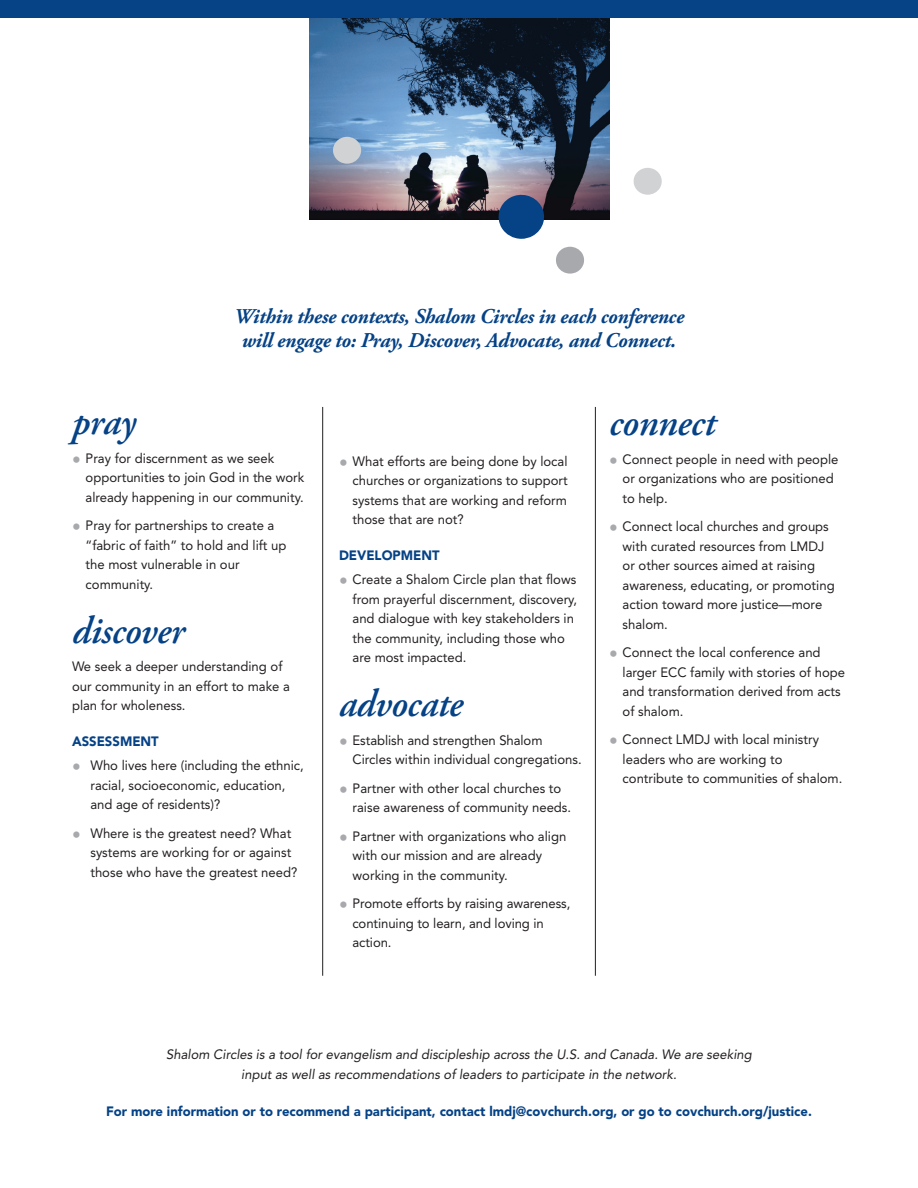
<style>
.page{position:relative;width:918px;height:1188px;background:#fff}
.page>*{position:absolute;margin:0;border:0;box-sizing:border-box;transform-origin:0 0}
.Headlings{font:italic 600 39px "Adobe Garamond Pro";letter-spacing:-.01em;color:#054286}
.Feature_type_-_itali{font:italic 700 21px/24px "Adobe Garamond Pro";letter-spacing:-.01em;color:#054286;text-align:center}
.Body{font:13.5px/19.5px "Avenir LT Std";color:#231f20}
.Body-2{font:italic 13.5px/19.5px "Avenir LT Std";color:#231f20;text-align:center}
.Subhead{font:900 13.5px "Avenir LT Std";color:#054286}
.s1{font-size:18px;color:#a8a9ad}
</style>
<div class="page">
<img style="left:309px;top:18px;width:301px;height:201px">
<svg style="left:498px;top:194px;width:47px;height:45px;background:#386094"></svg>
<svg style="left:556px;top:247px;width:28px;height:27px"></svg>
<svg style="left:633px;top:168px;width:29px;height:27px"></svg>
<svg style="left:333px;top:137px;width:29px;height:27px"></svg>
<hr style="left:322px;top:407px;width:1px;height:569px;background:#231f20">
<hr style="left:595px;top:407px;width:1px;height:569px;background:#231f20">
<div style="left:0;top:0;width:918px;height:18px;background:#054286"></div>
<p class="Feature_type_-_itali" style="left:234px;top:305px;width:452px">Within these contexts, Shalom Circles in each conference will engage to: Pray, Discover, Advocate, and Connect.</p>
<p class="Headlings" style="left:72px;top:400px;width:65px">pray</p>
<p class="Body" style="left:86px;top:449px;width:220px;text-indent:-14px"><span class="s1">•</span> Pray for discernment as we seek opportunities to join God in the work already happening in our community.</p>
<p class="Body" style="left:86px;top:516px;width:202px;text-indent:-14px"><span class="s1">•</span> Pray for partnerships to create a “fabric of faith” to hold and lift up the most vulnerable in our community.</p>
<p class="Headlings" style="left:72px;top:608px;width:114px">discover</p>
<p class="Body" style="left:72px;top:657px;width:219px">We seek a deeper understanding of our community in an effort to make a plan for wholeness.</p>
<p class="Subhead" style="left:72px;top:734px;width:88px">ASSESSMENT</p>
<p class="Body" style="left:90px;top:756px;width:215px;text-indent:-18px"><span class="s1">•</span> Who lives here (including the ethnic, racial, socioeconomic, education, and age of residents)?</p>
<p class="Body" style="left:90px;top:824px;width:209px;text-indent:-18px"><span class="s1">•</span> Where is the greatest need? What systems are working for or against those who have the greatest need?</p>
<p class="Body" style="left:353px;top:451px;width:217px;text-align:justify;text-indent:-14px"><span class="s1">•</span> What efforts are being done by local churches or organizations to support systems that are working and reform those that are not?</p>
<p class="Subhead" style="left:339px;top:547px;width:102px">DEVELOPMENT</p>
<p class="Body" style="left:353px;top:570px;width:226px;text-indent:-14px"><span class="s1">•</span> Create a Shalom Circle plan that flows from prayerful discernment, discovery, and dialogue with key stakeholders in the community, including those who are most impacted.</p>
<p class="Headlings" style="left:339px;top:681px;width:125px">advocate</p>
<p class="Body" style="left:353px;top:730px;width:231px;text-indent:-14px"><span class="s1">•</span> Establish and strengthen Shalom<br>Circles within individual congregations.</p>
<p class="Body" style="left:353px;top:778px;width:220px;text-indent:-14px"><span class="s1">•</span> Partner with other local churches to raise awareness of community needs.</p>
<p class="Body" style="left:353px;top:826px;width:215px;text-indent:-14px"><span class="s1">•</span> Partner with organizations who align with our mission and are already working in the community.</p>
<p class="Body" style="left:352px;top:894px;width:219px;text-indent:-13px"><span class="s1">•</span> Promote efforts by raising awareness, continuing to learn, and loving in action.</p>
<p class="Headlings" style="left:609px;top:400px;width:108px">connect</p>
<p class="Body" style="left:623px;top:449px;width:217px;text-indent:-14px"><span class="s1">•</span> Connect people in need with people or organizations who are positioned to help.</p>
<p class="Body" style="left:623px;top:517px;width:214px;text-indent:-14px"><span class="s1">•</span> Connect local churches and groups with curated resources from LMDJ or other sources aimed at raising awareness, educating, or promoting action toward more justice—more shalom.</p>
<p class="Body" style="left:623px;top:643px;width:224px;text-indent:-14px"><span class="s1">•</span> Connect the local conference and larger ECC family with stories of hope and transformation derived from acts of shalom.</p>
<p class="Body" style="left:623px;top:730px;width:221px;text-indent:-14px"><span class="s1">•</span> Connect LMDJ with local ministry leaders who are working to contribute to communities of shalom.</p>
<p class="Body-2" style="left:166px;top:1045px;width:587px">Shalom Circles is a tool for evangelism and discipleship across the U.S. and Canada. We are seeking input as well as recommendations of leaders to participate in the network.</p>
<p class="Subhead" style="left:106px;top:1103px;width:707px">For more information or to recommend a participant, contact lmdj@covchurch.org, or go to covchurch.org/justice.</p>
</div>
